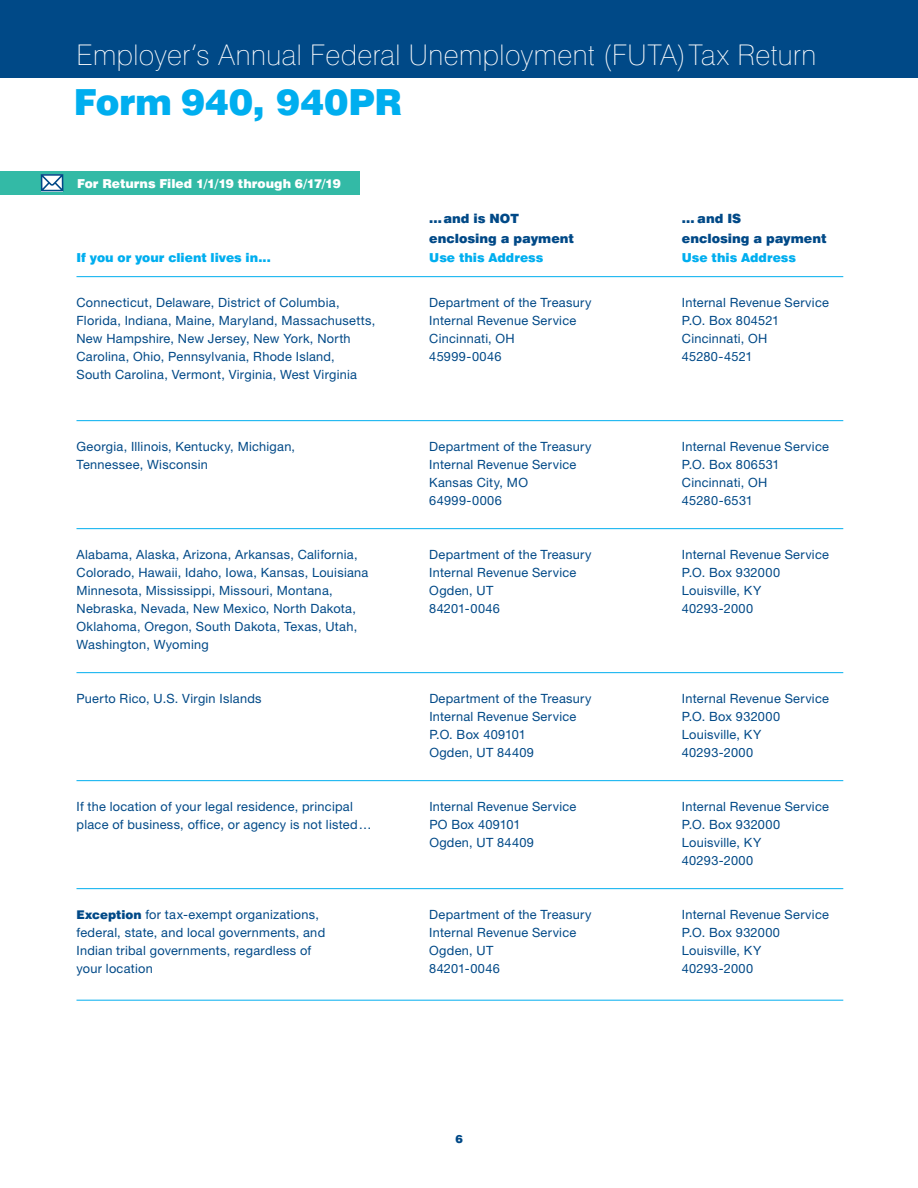
<style>
.page{position:relative;width:918px;height:1188px;background:#fff}
.page>*{position:absolute;margin:0;border:0;box-sizing:border-box;transform-origin:0 0}
.t1{font:900 36px "Swiss 721 BT";letter-spacing:.005em;color:#00aeef}
.t2{font:100 28.5px "Swiss 721 BT";letter-spacing:.015em;color:#fff}
.t3{font:12.75px/18px "Helvetica Neue";letter-spacing:.02em;color:#004987}
.t4{font:900 12.75px/19.5px "Swiss 721 BT";color:#004987}
.t5{font:900 12.3px "Swiss 721 BT";color:#00aeef}
.t6{font:900 12.3px "Swiss 721 BT";color:#fff}
.t7{font:900 11.25px "Swiss 721 BT";color:#004987}
.s1{font-family:"Swiss 721 BT";font-weight:900;font-size:12px}
</style>
<div class="page">
<hr style="left:76px;top:276px;width:767px;height:1px;background:#00aeef">
<hr style="left:76px;top:420px;width:767px;height:1px;background:#00aeef">
<hr style="left:76px;top:528px;width:767px;height:1px;background:#00aeef">
<hr style="left:76px;top:672px;width:767px;height:1px;background:#00aeef">
<hr style="left:76px;top:780px;width:767px;height:1px;background:#00aeef">
<hr style="left:76px;top:888px;width:767px;height:1px;background:#00aeef">
<hr style="left:76px;top:1000px;width:767px;height:1px;background:#00aeef">
<div style="left:0;top:0;width:918px;height:78px;background:#004987"></div>
<div style="left:0;top:171px;width:360px;height:24px;background:#33baa6"></div>
<svg style="left:41px;top:174px;width:22px;height:17px"></svg>
<h2 class="t2" style="left:76px;top:38px;width:741px">Employer’s Annual Federal Unemployment (FUTA) Tax Return</h2>
<h2 class="t1" style="left:74px;top:80px;width:330px">Form 940, 940PR</h2>
<p class="t6" style="left:77px;top:176px;width:265px">For Returns Filed 1/1/19 through 6/17/19</p>
<p class="t5" style="left:76px;top:250px;width:196px">If you or your client lives in...</p>
<p class="t4" style="left:429px;top:209px;width:146px">...and is NOT enclosing a payment</p>
<p class="t5" style="left:429px;top:250px;width:116px">Use this Address</p>
<p class="t4" style="left:682px;top:209px;width:146px">... and IS<br>enclosing a payment</p>
<p class="t5" style="left:682px;top:250px;width:116px">Use this Address</p>
<p class="t3" style="left:76px;top:293px;width:300px">Connecticut, Delaware, District of Columbia, Florida, Indiana, Maine, Maryland, Massachusetts, New Hampshire, New Jersey, New York, North Carolina, Ohio, Pennsylvania, Rhode Island,<br>South Carolina, Vermont, Virginia, West Virginia</p>
<p class="t3" style="left:429px;top:294px;width:164px">Department of the Treasury<br>Internal Revenue Service<br>Cincinnati, OH<br>45999-0046</p>
<p class="t3" style="left:682px;top:294px;width:149px">Internal Revenue Service<br>P.O. Box 804521<br>Cincinnati, OH<br>45280-4521</p>
<p class="t3" style="left:77px;top:437px;width:220px">Georgia, Illinois, Kentucky, Michigan,<br>Tennessee, Wisconsin</p>
<p class="t3" style="left:429px;top:438px;width:164px">Department of the Treasury<br>Internal Revenue Service<br>Kansas City, MO<br>64999-0006</p>
<p class="t3" style="left:682px;top:438px;width:149px">Internal Revenue Service<br>P.O. Box 806531<br>Cincinnati, OH<br>45280-6531</p>
<p class="t3" style="left:77px;top:545px;width:293px">Alabama, Alaska, Arizona, Arkansas, California, Colorado, Hawaii, Idaho, Iowa, Kansas, Louisiana Minnesota, Mississippi, Missouri, Montana, Nebraska, Nevada, New Mexico, North Dakota, Oklahoma, Oregon, South Dakota, Texas, Utah, Washington, Wyoming</p>
<p class="t3" style="left:429px;top:546px;width:164px">Department of the Treasury<br>Internal Revenue Service<br>Ogden, UT<br>84201-0046</p>
<p class="t3" style="left:682px;top:546px;width:149px">Internal Revenue Service<br>P.O. Box 932000<br>Louisville, KY<br>40293-2000</p>
<p class="t3" style="left:77px;top:689px;width:187px">Puerto Rico, U.S. Virgin Islands</p>
<p class="t3" style="left:429px;top:690px;width:164px">Department of the Treasury<br>Internal Revenue Service<br>P.O. Box 409101<br>Ogden, UT 84409</p>
<p class="t3" style="left:682px;top:690px;width:149px">Internal Revenue Service<br>P.O. Box 932000<br>Louisville, KY<br>40293-2000</p>
<p class="t3" style="left:77px;top:797px;width:297px">If the location of your legal residence, principal place of business, office, or agency is not listed…</p>
<p class="t3" style="left:429px;top:798px;width:149px">Internal Revenue Service<br>PO Box 409101<br>Ogden, UT 84409</p>
<p class="t3" style="left:682px;top:798px;width:149px">Internal Revenue Service<br>P.O. Box 932000<br>Louisville, KY<br>40293-2000</p>
<p class="t3" style="left:76px;top:905px;width:250px"><span class="s1">Exception</span> for tax-exempt organizations, federal, state, and local governments, and Indian tribal governments, regardless of your location</p>
<p class="t3" style="left:429px;top:906px;width:164px">Department of the Treasury<br>Internal Revenue Service<br>Ogden, UT<br>84201-0046</p>
<p class="t3" style="left:682px;top:906px;width:149px">Internal Revenue Service<br>P.O. Box 932000<br>Louisville, KY<br>40293-2000</p>
<p class="t7" style="left:456px;top:1132px;width:9px">6</p>
</div>
